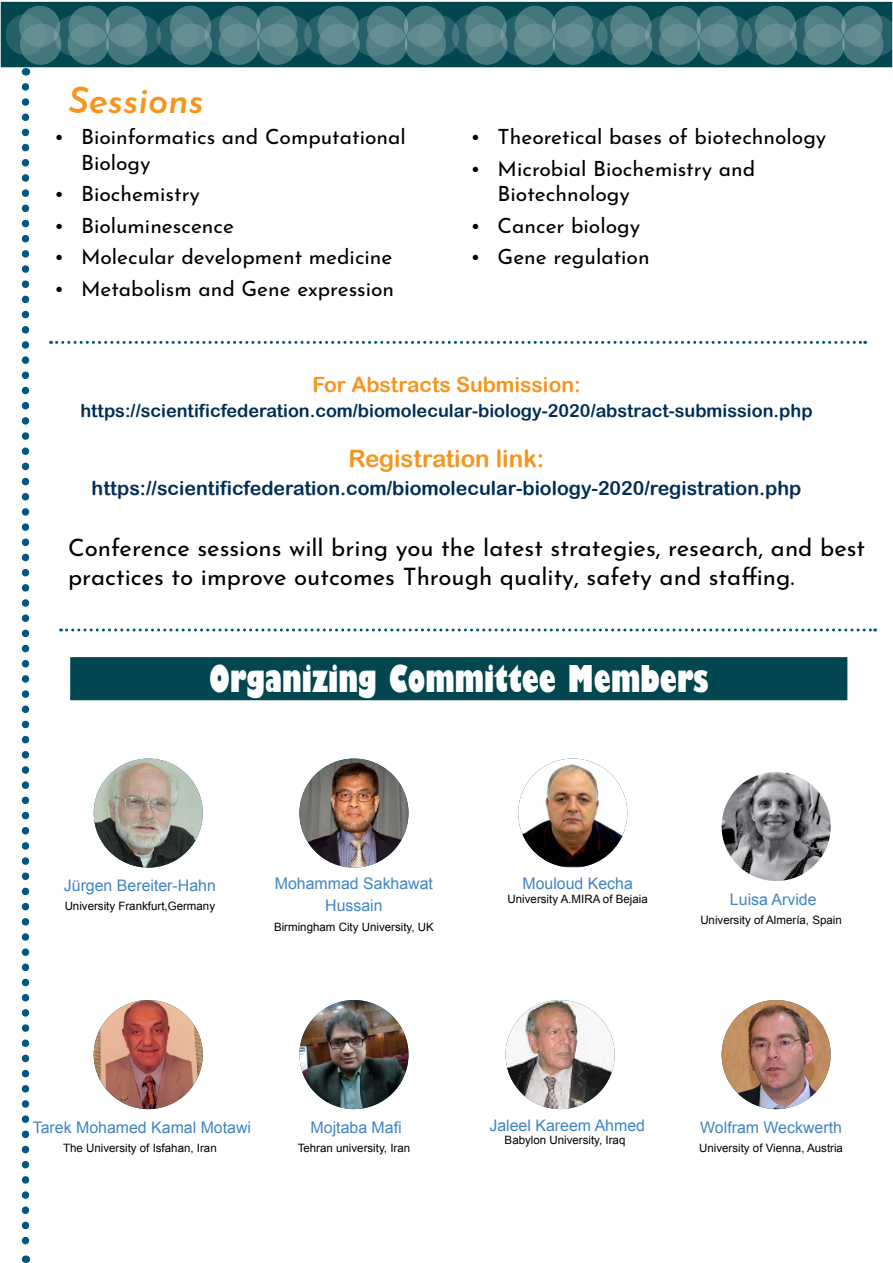
<style>
.page{position:relative;width:893px;height:1263px;background:#fff}
.page>*{position:absolute;margin:0;border:0;box-sizing:border-box;transform-origin:0 0}
.t1{font:800 condensed 36px "Gill Sans";color:#fff}
.t2{font:italic 600 36px "Josefin Sans";color:#f7941e}
.t3{font:24px/28.8px "Josefin Sans";color:#000}
.t4{font:24px "Arial Rounded MT Bold";color:#f7941e}
.t5{font:21px/31.7px "Josefin Sans";color:#000}
.t6{font:21px "Arial Rounded MT Bold";color:#f7941e}
.t7{font:19.5px "Arial Rounded MT Bold";color:#002e56}
.t8{font:18px "Arial Rounded MT Bold";color:#002e56}
.t9{font:15.9px/22.2px "Arial";color:#3f85c0;text-align:center}
.t10{font:11.55px "Arial";color:#000}
</style>
<div class="page">
<div style="left:0;top:0;width:893px;height:69px;background:#02464f;border:2px solid #fff"></div>
<div style="left:19px;top:6px;width:41px;height:41px;background:#44767d;border-radius:50%"></div>
<div style="left:20px;top:24px;width:41px;height:41px;background:linear-gradient(to bottom,#679094,#3c7078);border-radius:50%"></div>
<svg style="left:6px;top:14px;width:41px;height:41px"></svg>
<div style="left:170px;top:6px;width:41px;height:41px;background:#44767d;border-radius:50%"></div>
<div style="left:171px;top:24px;width:41px;height:41px;background:linear-gradient(to bottom,#679094,#3c7077);border-radius:50%"></div>
<svg style="left:156px;top:14px;width:42px;height:41px"></svg>
<div style="left:318px;top:6px;width:41px;height:41px;background:#44767d;border-radius:50%"></div>
<svg style="left:318px;top:24px;width:42px;height:41px"></svg>
<svg style="left:304px;top:14px;width:41px;height:41px"></svg>
<div style="left:465px;top:6px;width:42px;height:41px;background:#44767d;border-radius:50%"></div>
<div style="left:466px;top:24px;width:41px;height:41px;background:linear-gradient(to bottom,#679094,#3c7077);border-radius:50%"></div>
<svg style="left:452px;top:14px;width:41px;height:41px"></svg>
<div style="left:610px;top:6px;width:41px;height:41px;background:#44767d;border-radius:50%"></div>
<div style="left:611px;top:24px;width:41px;height:41px;background:linear-gradient(to bottom,#679094,#3c7077);border-radius:50%"></div>
<svg style="left:597px;top:14px;width:41px;height:41px"></svg>
<div style="left:755px;top:6px;width:41px;height:41px;background:#44767d;border-radius:50%"></div>
<div style="left:756px;top:24px;width:41px;height:41px;background:linear-gradient(to bottom,#679094,#3c7078);border-radius:50%"></div>
<svg style="left:741px;top:14px;width:42px;height:41px"></svg>
<div style="left:68px;top:24px;width:41px;height:41px;background:#44767d;border-radius:50%"></div>
<svg style="left:68px;top:6px;width:42px;height:41px"></svg>
<svg style="left:54px;top:15px;width:41px;height:41px"></svg>
<svg style="left:218px;top:24px;width:42px;height:41px"></svg>
<svg style="left:219px;top:6px;width:41px;height:41px"></svg>
<svg style="left:205px;top:15px;width:41px;height:41px"></svg>
<div style="left:366px;top:24px;width:41px;height:41px;background:#44767d;border-radius:50%"></div>
<svg style="left:367px;top:6px;width:41px;height:41px"></svg>
<svg style="left:352px;top:15px;width:42px;height:41px"></svg>
<div style="left:514px;top:24px;width:41px;height:41px;background:#44767d;border-radius:50%"></div>
<div style="left:515px;top:6px;width:41px;height:41px;background:linear-gradient(to bottom,#3c7078,#668f94);border-radius:50%"></div>
<svg style="left:500px;top:15px;width:41px;height:41px"></svg>
<div style="left:659px;top:24px;width:41px;height:41px;background:#44767d;border-radius:50%"></div>
<svg style="left:659px;top:6px;width:42px;height:41px"></svg>
<svg style="left:645px;top:15px;width:41px;height:41px"></svg>
<div style="left:803px;top:24px;width:42px;height:41px;background:#44767d;border-radius:50%"></div>
<svg style="left:804px;top:6px;width:42px;height:41px"></svg>
<svg style="left:790px;top:15px;width:41px;height:41px"></svg>
<svg style="left:106px;top:24px;width:42px;height:41px"></svg>
<svg style="left:105px;top:6px;width:42px;height:41px"></svg>
<svg style="left:120px;top:15px;width:41px;height:41px"></svg>
<svg style="left:257px;top:24px;width:41px;height:41px"></svg>
<svg style="left:256px;top:6px;width:41px;height:41px"></svg>
<svg style="left:271px;top:15px;width:41px;height:41px"></svg>
<div style="left:405px;top:24px;width:41px;height:41px;background:#44767d;border-radius:50%"></div>
<svg style="left:404px;top:6px;width:41px;height:41px"></svg>
<svg style="left:418px;top:15px;width:42px;height:41px"></svg>
<div style="left:553px;top:24px;width:41px;height:41px;background:#44767d;border-radius:50%"></div>
<svg style="left:552px;top:6px;width:41px;height:41px"></svg>
<svg style="left:566px;top:15px;width:41px;height:41px"></svg>
<svg style="left:697px;top:24px;width:42px;height:41px"></svg>
<svg style="left:696px;top:6px;width:42px;height:41px"></svg>
<svg style="left:711px;top:15px;width:41px;height:41px"></svg>
<svg style="left:842px;top:24px;width:41px;height:41px"></svg>
<svg style="left:841px;top:6px;width:41px;height:41px"></svg>
<svg style="left:856px;top:15px;width:37px;height:41px;background:#4c7c82"></svg>
<svg style="left:22px;top:87px;width:7px;height:1176px"></svg>
<svg style="left:61px;top:628px;width:815px;height:3px"></svg>
<svg style="left:51px;top:341px;width:815px;height:3px"></svg>
<div style="left:69px;top:656px;width:780px;height:46px;background:#02464f;border:2px solid #fff"></div>
<img style="left:94px;top:758px;width:109px;height:110px;border-radius:55px">
<img style="left:94px;top:1000px;width:109px;height:109px;border-radius:55px">
<img style="left:722px;top:772px;width:109px;height:109px;border-radius:55px">
<img style="left:722px;top:1000px;width:109px;height:109px;border-radius:55px">
<img style="left:299px;top:758px;width:109px;height:110px;border-radius:55px">
<img style="left:299px;top:1000px;width:109px;height:109px;border-radius:55px">
<img style="left:518px;top:758px;width:109px;height:110px;border-radius:55px">
<img style="left:505px;top:1000px;width:110px;height:109px;border-radius:55px">
<h1 class="t2" style="left:68px;top:70px;width:137px">Sessions</h1>
<p class="t5" style="left:54px;top:119px;width:12px">•</p>
<p class="t5" style="left:54px;top:175px;width:12px">•</p>
<p class="t5" style="left:54px;top:207px;width:12px">•</p>
<p class="t5" style="left:54px;top:239px;width:12px">•</p>
<p class="t5" style="left:54px;top:270px;width:12px">•</p>
<p class="t5" style="left:81px;top:119px;width:326px">Bioinformatics and Computational</p>
<p class="t5" style="left:81px;top:144px;width:120px">Biology<br>Biochemistry</p>
<p class="t5" style="left:81px;top:207px;width:155px">Bioluminescence</p>
<p class="t5" style="left:81px;top:239px;width:313px">Molecular development medicine</p>
<p class="t5" style="left:81px;top:270px;width:315px">Metabolism and Gene expression</p>
<p class="t5" style="left:471px;top:119px;width:12px">•</p>
<p class="t5" style="left:471px;top:150px;width:12px">•</p>
<p class="t5" style="left:471px;top:207px;width:12px">•</p>
<p class="t5" style="left:471px;top:239px;width:12px">•</p>
<p class="t5" style="left:498px;top:119px;width:330px">Theoretical bases of biotechnology</p>
<p class="t5" style="left:498px;top:150px;width:259px">Microbial Biochemistry and</p>
<p class="t5" style="left:498px;top:175px;width:144px">Biotechnology<br>Cancer biology</p>
<p class="t5" style="left:498px;top:239px;width:154px">Gene regulation</p>
<p class="t6" style="left:312px;top:372px;width:270px">For Abstracts Submission:</p>
<p class="t8" style="left:80px;top:400px;width:734px">https://scientificfederation.com/biomolecular-biology-2020/abstract-submission.php</p>
<p class="t4" style="left:348px;top:444px;width:197px">Registration link:</p>
<p class="t7" style="left:92px;top:476px;width:711px">https://scientificfederation.com/biomolecular-biology-2020/registration.php</p>
<p class="t3" style="left:68px;top:531px;width:799px">Conference sessions will bring you the latest strategies, research, and best practices to improve outcomes Through quality, safety and staffing.</p>
<h1 class="t1" style="left:209px;top:656px;width:501px">Organizing Committee Members</h1>
<p class="t9" style="left:64px;top:874px;width:154px">Jürgen Bereiter-Hahn</p>
<p class="t10" style="left:65px;top:899px;width:152px">University Frankfurt,Germany</p>
<p class="t9" style="left:275px;top:873px;width:160px">Mohammad Sakhawat<br>Hussain</p>
<p class="t10" style="left:274px;top:919px;width:161px">Birmingham City University, UK</p>
<p class="t9" style="left:522px;top:873px;width:112px">Mouloud Kecha</p>
<p class="t10" style="left:508px;top:891px;width:142px">University A.MIRA of Bejaia</p>
<p class="t9" style="left:730px;top:888px;width:88px">Luisa Arvide</p>
<p class="t10" style="left:700px;top:912px;width:143px">University of Almería, Spain</p>
<p class="t9" style="left:33px;top:1116px;width:220px">Tarek Mohamed Kamal Motawi</p>
<p class="t10" style="left:63px;top:1140px;width:155px">The University of Isfahan, Iran</p>
<p class="t9" style="left:311px;top:1116px;width:93px">Mojtaba Mafi</p>
<p class="t10" style="left:298px;top:1140px;width:114px">Tehran university, Iran</p>
<p class="t9" style="left:489px;top:1114px;width:157px">Jaleel Kareem Ahmed</p>
<p class="t10" style="left:505px;top:1133px;width:122px">Babylon University, Iraq</p>
<p class="t9" style="left:700px;top:1116px;width:143px">Wolfram Weckwerth</p>
<p class="t10" style="left:699px;top:1140px;width:145px">University of Vienna, Austria</p>
</div>
